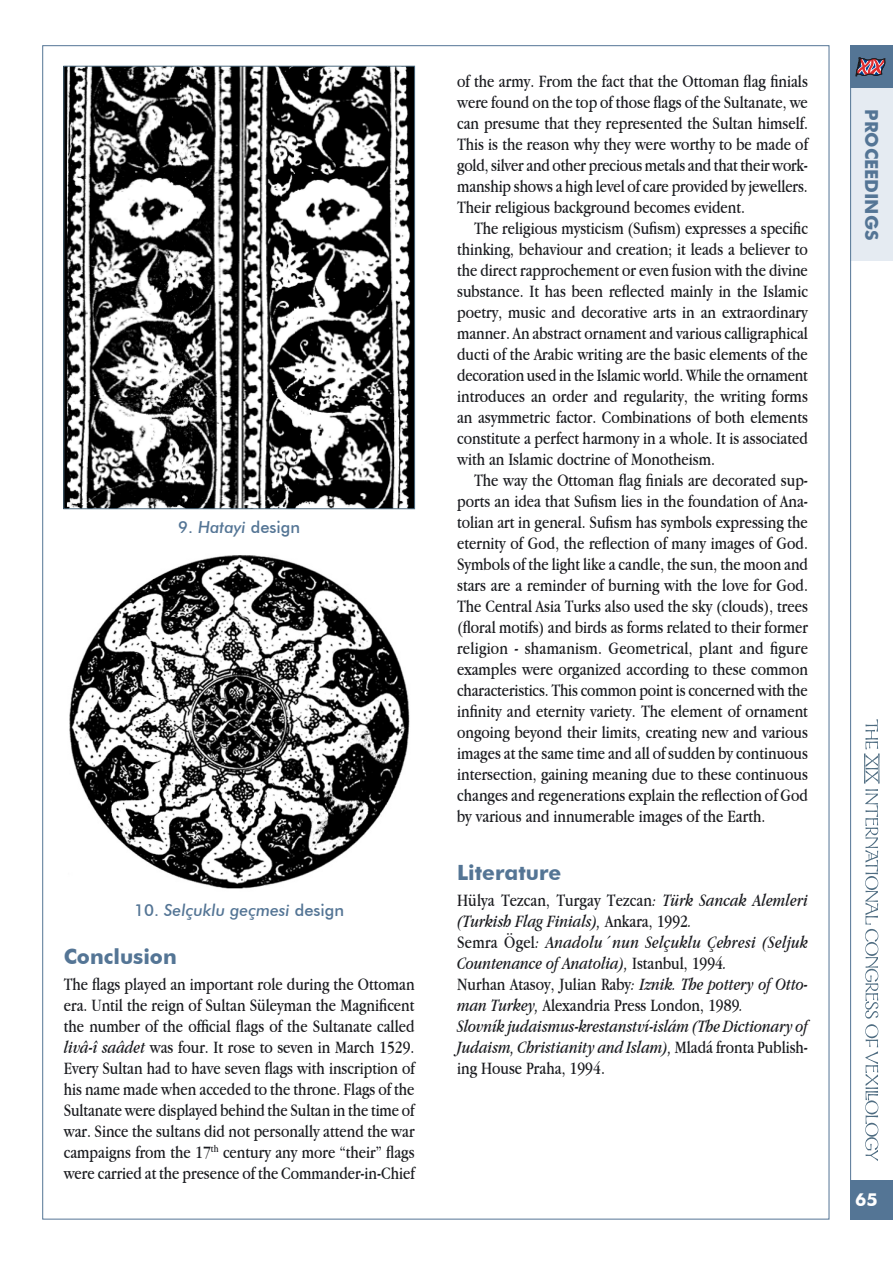
<style>
.page{position:relative;width:893px;height:1263px;background:#fff}
.page>*{position:absolute;margin:0;border:0;box-sizing:border-box;transform-origin:0 0}
.Subheading{font:700 21px "Futura BT";color:#547595}
.Paragraph{font:18px/21px "Apple Garamond";color:#1b1c20;text-align:justify}
.First_Paragraph{font:18px/21px "Apple Garamond";color:#1b1c20;text-align:justify}
.Paragraph-2{font:italic 18px/21px "Apple Garamond";color:#1b1c20}
.t1{font:700 18px "Futura BT";color:#547595}
.t2{font:700 18px "Futura BT";color:#fff}
.Flag_Caption{font:italic 500 16.5px "Futura BT";color:#547595}
.Flag_Caption-2{font:500 16.5px "Futura BT";color:#547595}
.s1{font-style:italic}
.s2{font-style:normal}
</style>
<div class="page">
<svg style="left:864px;top:719px;width:16px;height:442px"></svg>
<div style="left:850px;top:1180px;width:43px;height:39px;background:#547595"></div>
<div style="left:850px;top:87px;width:43px;height:174px;background:#e5ebf2"></div>
<div style="left:850px;top:45px;width:43px;height:43px;background:#547595"></div>
<svg style="left:856px;top:57px;width:29px;height:19px"></svg>
<hr style="left:850px;top:46px;width:1px;height:1173px;background:#547595">
<img style="left:66px;top:68px;width:347px;height:439px">
<div style="left:64px;top:66px;width:351px;height:443px;border:1px solid #4e6c81"></div>
<img style="left:69px;top:555px;width:341px;height:334px">
<p class="Flag_Caption-2" style="left:178px;top:517px;width:124px">9. <span class="s1">Hatayi</span> design</p>
<p class="Flag_Caption" style="left:134px;top:900px;width:212px"><span class="s2">10.</span> Selçuklu geçmesi <span class="s2">design</span></p>
<p class="Subheading" style="left:64px;top:943px;width:114px">Conclusion</p>
<p class="First_Paragraph" style="left:64px;top:973px;width:352px">The flags played an important role during the Ottoman era. Until the reign of Sultan Süleyman the Magnificent the number of the official flags of the Sultanate called <span class="s1">livâ-î saâdet</span> was four. It rose to seven in March 1529.<br>Every Sultan had to have seven flags with inscription of his name made when acceded to the throne. Flags of the Sultanate were displayed behind the Sultan in the time of war. Since the sultans did not personally attend the war campaigns from the 17<sup>th</sup> century any more “their” flags were carried at the presence of the Commander-in-Chief</p>
<p class="First_Paragraph" style="left:457px;top:70px;width:352px">of the army. From the fact that the Ottoman flag finials were found on the top of those flags of the Sultanate, we can presume that they represented the Sultan himself.<br>This is the reason why they were worthy to be made of gold, silver and other precious metals and that their work&shy;manship shows a high level of care provided by jewellers.<br>Their religious background becomes evident.</p>
<p class="Paragraph" style="left:457px;top:217px;width:352px;text-indent:17px">The religious mysticism (Sufism) expresses a specific thinking, behaviour and creation; it leads a believer to the direct rapprochement or even fusion with the divine substance. It has been reflected mainly in the Islamic poetry, music and decorative arts in an extraordinary manner. An abstract ornament and various calligraphical ducti of the Arabic writing are the basic elements of the decoration used in the Islamic world. While the ornament introduces an order and regularity, the writing forms an asymmetric factor. Combinations of both elements constitute a perfect harmony in a whole. It is associated with an Islamic doctrine of Monotheism.</p>
<p class="Paragraph" style="left:457px;top:469px;width:352px;text-indent:17px">The way the Ottoman flag finials are decorated sup&shy;ports an idea that Sufism lies in the foundation of Ana&shy;tolian art in general. Sufism has symbols expressing the eternity of God, the reflection of many images of God.<br>Symbols of the light like a candle, the sun, the moon and stars are a reminder of burning with the love for God.<br>The Central Asia Turks also used the sky (clouds), trees (floral motifs) and birds as forms related to their former religion - shamanism. Geometrical, plant and figure examples were organized according to these common characteristics. This common point is concerned with the infinity and eternity variety. The element of ornament ongoing beyond their limits, creating new and various images at the same time and all of sudden by continuous intersection, gaining meaning due to these continuous changes and regenerations explain the reflection of God by various and innumerable images of the Earth.</p>
<p class="Subheading" style="left:457px;top:860px;width:106px">Literature</p>
<p class="Paragraph-2" style="left:457px;top:889px;width:352px"><span class="s2">Hülya Tezcan, Turgay Tezcan</span>: Türk Sancak Alemleri (Turkish Flag Finials), <span class="s2">Ankara, 1992</span>.</p>
<p class="Paragraph-2" style="left:457px;top:931px;width:352px"><span class="s2">Semra Ögel</span>: Anadolu´nun Selçuklu Çehresi (Seljuk<br>Countenance of Anatolia), <span class="s2">Istanbul, 1994</span>.</p>
<p class="Paragraph" style="left:457px;top:973px;width:352px">Nurhan Atasoy, Julian Raby<span class="s1">: Iznik. The pottery of Otto&shy;man Turkey,</span> Alexandria Press London, 1989<span class="s1">.</span></p>
<p class="Paragraph-2" style="left:457px;top:1015px;width:352px;text-align:justify">Slovník judaismus-křrestanství-islám (The Dictionary of Judaism, Christianity and Islam), <span class="s2">Mladá fronta Publish&shy;ing House Praha, 1994.</span></p>
<p class="t1" style="left:882px;top:109px;width:133px;rotate:90deg">PROCEEDINGS</p>
<p class="t2" style="left:855px;top:1189px;width:24px">65</p>
</div>
